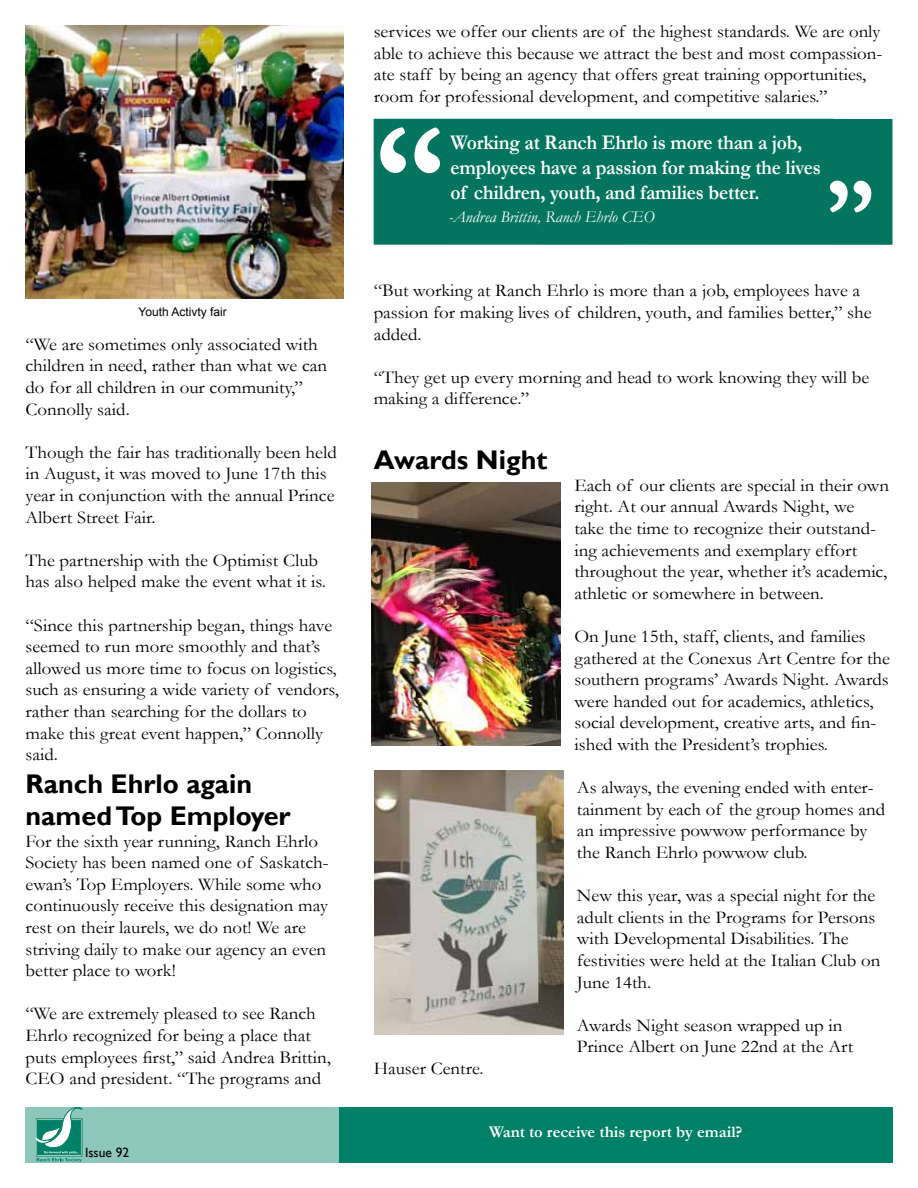
<style>
.page{position:relative;width:918px;height:1188px;background:#fff}
.page>*{position:absolute;margin:0;border:0;box-sizing:border-box;transform-origin:0 0}
.t1{font:700 27px/32.4px "Gill Sans";color:#000}
.t2{font:700 21px/25.2px "Garamond";letter-spacing:-.01em;color:#fff;scale:.93 1}
.t3{font:18px/21.6px "Garamond";color:#000;scale:1.05 1}
.t4{font:700 16.5px "Garamond";color:#fff}
.t5{font:italic 16.5px "Garamond";color:#fff}
.t6{font:13.5px "Gill Sans";color:#000}
.t7{font:12px "Arial";color:#000}
</style>
<div class="page">
<div style="left:26px;top:1107px;width:866px;height:55px;background:#8dc6bb"></div>
<svg style="left:36px;top:1107px;width:46px;height:55px"></svg>
<div style="left:339px;top:1107px;width:553px;height:55px;background:#008066"></div>
<div style="left:374px;top:119px;width:518px;height:126px;background:#03755f"></div>
<svg style="left:380px;top:127px;width:60px;height:46px"></svg>
<svg style="left:830px;top:181px;width:41px;height:31px"></svg>
<img style="left:26px;top:26px;width:318px;height:272px">
<img style="left:372px;top:483px;width:189px;height:262px">
<img style="left:374px;top:770px;width:189px;height:264px">
<p class="t7" style="left:139px;top:304px;width:90px">Youth Activty fair</p>
<p class="t3" style="left:26px;top:333px;width:289px">“We are sometimes only associated with children in need, rather than what we can do for all children in our community,” Connolly said.</p>
<p class="t3" style="left:26px;top:441px;width:298px">Though the fair has traditionally been held in August, it was moved to June 17th this year in conjunction with the annual Prince Albert Street Fair.</p>
<p class="t3" style="left:26px;top:549px;width:288px">The partnership with the Optimist Club has also helped make the event what it is.</p>
<p class="t3" style="left:26px;top:614px;width:300px">“Since this partnership began, things have seemed to run more smoothly and that’s allowed us more time to focus on logistics, such as ensuring a wide variety of vendors, rather than searching for the dollars to make this great event happen,” Connolly said.</p>
<h1 class="t1" style="left:26px;top:768px;width:267px">Ranch Ehrlo again named Top Employer</h1>
<p class="t3" style="left:26px;top:830px;width:290px">For the sixth year running, Ranch Ehrlo Society has been named one of Saskatch&shy;ewan’s Top Employers. While some who continuously receive this designation may rest on their laurels, we do not! We are striving daily to make our agency an even better place to work!</p>
<p class="t3" style="left:26px;top:1002px;width:292px">“We are extremely pleased to see Ranch Ehrlo recognized for being a place that puts employees first,” said Andrea Brittin, CEO and president. “The programs and</p>
<p class="t6" style="left:85px;top:1145px;width:46px">Issue 92</p>
<p class="t3" style="left:374px;top:20px;width:486px">services we offer our clients are of the highest standards. We are only able to achieve this because we attract the best and most compassion&shy;ate staff by being an agency that offers great training opportunities, room for professional development, and competitive salaries.”</p>
<p class="t2" style="left:451px;top:130px;width:400px">Working at Ranch Ehrlo is more than a job, employees have a passion for making the lives of children, youth, and families better.</p>
<p class="t5" style="left:449px;top:206px;width:207px">-Andrea Brittin, Ranch Ehrlo CEO</p>
<p class="t3" style="left:374px;top:280px;width:476px">“But working at Ranch Ehrlo is more than a job, employees have a passion for making lives of children, youth, and families better,” she added.</p>
<p class="t3" style="left:374px;top:366px;width:474px">“They get up every morning and head to work knowing they will be making a difference.”</p>
<h1 class="t1" style="left:374px;top:445px;width:175px">Awards Night</h1>
<p class="t3" style="left:374px;top:1057px;width:106px">Hauser Centre.</p>
<p class="t3" style="left:574px;top:474px;width:301px">Each of our clients are special in their own right. At our annual Awards Night, we<br>take the time to recognize their outstand&shy;ing achievements and exemplary effort throughout the year, whether it’s academic, athletic or somewhere in between.</p>
<p class="t3" style="left:574px;top:625px;width:302px">On June 15th, staff, clients, and families gathered at the Conexus Art Centre for the southern programs’ Awards Night. Awards were handed out for academics, athletics, social development, creative arts, and fin&shy;ished with the President’s trophies.</p>
<p class="t3" style="left:577px;top:776px;width:295px">As always, the evening ended with enter&shy;tainment by each of the group homes and an impressive powwow performance by the Ranch Ehrlo powwow club.</p>
<p class="t3" style="left:577px;top:884px;width:291px">New this year, was a special night for the adult clients in the Programs for Persons with Developmental Disabilities. The festivities were held at the Italian Club on June 14th.</p>
<p class="t3" style="left:577px;top:1014px;width:265px">Awards Night season wrapped up in<br>Prince Albert on June 22nd at the Art</p>
<p class="t4" style="left:489px;top:1121px;width:255px">Want to receive this report by email?</p>
</div>
